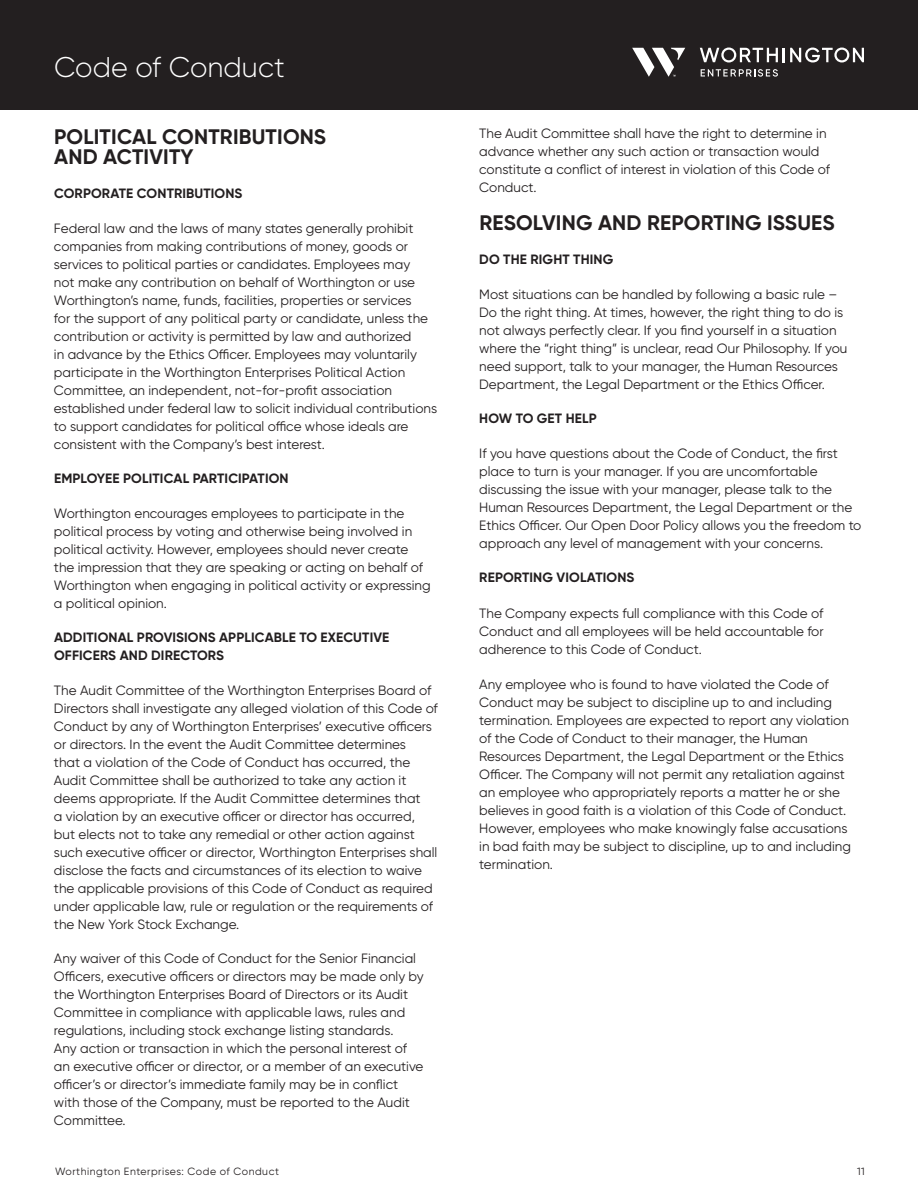
<style>
.page{position:relative;width:918px;height:1188px;background:#fff}
.page>*{position:absolute;margin:0;border:0;box-sizing:border-box;transform-origin:0 0}
.t1{font:300 28.5px "Gilroy";color:#fff}
.t2{font:700 21px/19.5px "Gilroy";letter-spacing:.01em;color:#231f20}
.t3{font:13.5px/18px "Gilroy";color:#231f20}
.t4{font:700 13.5px/18px "Gilroy";letter-spacing:.01em;color:#231f20}
.t5{font:10.5px "Gilroy";letter-spacing:.05em;color:#231f20}
</style>
<div class="page">
<div style="left:0;top:0;width:918px;height:109px;background:#231f20"></div>
<svg style="left:700px;top:48px;width:164px;height:14px"></svg>
<svg style="left:701px;top:69px;width:77px;height:8px"></svg>
<svg style="left:632px;top:48px;width:53px;height:29px"></svg>
<h1 class="t1" style="left:54px;top:49px;width:232px">Code of Conduct</h1>
<h2 class="t2" style="left:54px;top:127px;width:274px">POLITICAL CONTRIBUTIONS<br>AND ACTIVITY</h2>
<p class="t4" style="left:54px;top:184px;width:190px">CORPORATE CONTRIBUTIONS</p>
<p class="t3" style="left:54px;top:219px;width:385px">Federal law and the laws of many states generally prohibit companies from making contributions of money, goods or services to political parties or candidates. Employees may<br>not make any contribution on behalf of Worthington or use Worthington’s name, funds, facilities, properties or services<br>for the support of any political party or candidate, unless the contribution or activity is permitted by law and authorized<br>in advance by the Ethics Officer. Employees may voluntarily participate in the Worthington Enterprises Political Action Committee, an independent, not-for-profit association established under federal law to solicit individual contributions to support candidates for political office whose ideals are consistent with the Company’s best interest.</p>
<p class="t4" style="left:54px;top:469px;width:236px">EMPLOYEE POLITICAL PARTICIPATION</p>
<p class="t3" style="left:54px;top:504px;width:378px">Worthington encourages employees to participate in the political process by voting and otherwise being involved in political activity. However, employees should never create the impression that they are speaking or acting on behalf of Worthington when engaging in political activity or expressing a political opinion.</p>
<p class="t4" style="left:54px;top:628px;width:337px">ADDITIONAL PROVISIONS APPLICABLE TO EXECUTIVE<br>OFFICERS AND DIRECTORS</p>
<p class="t3" style="left:54px;top:681px;width:385px">The Audit Committee of the Worthington Enterprises Board of Directors shall investigate any alleged violation of this Code of Conduct by any of Worthington Enterprises’ executive officers or directors. In the event the Audit Committee determines<br>that a violation of the Code of Conduct has occurred, the Audit Committee shall be authorized to take any action it deems appropriate. If the Audit Committee determines that<br>a violation by an executive officer or director has occurred, but elects not to take any remedial or other action against such executive officer or director, Worthington Enterprises shall disclose the facts and circumstances of its election to waive the applicable provisions of this Code of Conduct as required under applicable law, rule or regulation or the requirements of the New York Stock Exchange.</p>
<p class="t3" style="left:54px;top:949px;width:371px">Any waiver of this Code of Conduct for the Senior Financial Officers, executive officers or directors may be made only by the Worthington Enterprises Board of Directors or its Audit Committee in compliance with applicable laws, rules and regulations, including stock exchange listing standards.<br>Any action or transaction in which the personal interest of an executive officer or director, or a member of an executive officer’s or director’s immediate family may be in conflict with those of the Company, must be reported to the Audit Committee.</p>
<p class="t3" style="left:479px;top:124px;width:352px">The Audit Committee shall have the right to determine in advance whether any such action or transaction would constitute a conflict of interest in violation of this Code of Conduct.</p>
<h2 class="t2" style="left:479px;top:213px;width:357px">RESOLVING AND REPORTING ISSUES</h2>
<p class="t4" style="left:479px;top:250px;width:136px">DO THE RIGHT THING</p>
<p class="t3" style="left:479px;top:285px;width:370px">Most situations can be handled by following a basic rule – Do the right thing. At times, however, the right thing to do is not always perfectly clear. If you find yourself in a situation where the “right thing” is unclear, read Our Philosophy. If you need support, talk to your manager, the Human Resources Department, the Legal Department or the Ethics Officer.</p>
<p class="t4" style="left:479px;top:409px;width:119px">HOW TO GET HELP</p>
<p class="t3" style="left:479px;top:444px;width:384px">If you have questions about the Code of Conduct, the first place to turn is your manager. If you are uncomfortable discussing the issue with your manager, please talk to the Human Resources Department, the Legal Department or the Ethics Officer. Our Open Door Policy allows you the freedom to approach any level of management with your concerns.</p>
<p class="t4" style="left:479px;top:568px;width:157px">REPORTING VIOLATIONS</p>
<p class="t3" style="left:479px;top:604px;width:346px;text-align:justify">The Company expects full compliance with this Code of Conduct and all employees will be held accountable for adherence to this Code of Conduct.</p>
<p class="t3" style="left:479px;top:675px;width:373px">Any employee who is found to have violated the Code of Conduct may be subject to discipline up to and including termination. Employees are expected to report any violation of the Code of Conduct to their manager, the Human Resources Department, the Legal Department or the Ethics Officer. The Company will not permit any retaliation against an employee who appropriately reports a matter he or she believes in good faith is a violation of this Code of Conduct.<br>However, employees who make knowingly false accusations in bad faith may be subject to discipline, up to and including termination.</p>
<p class="t5" style="left:55px;top:1165px;width:225px">Worthington Enterprises: Code of Conduct</p>
<p class="t5" style="left:857px;top:1165px;width:9px">11</p>
</div>
